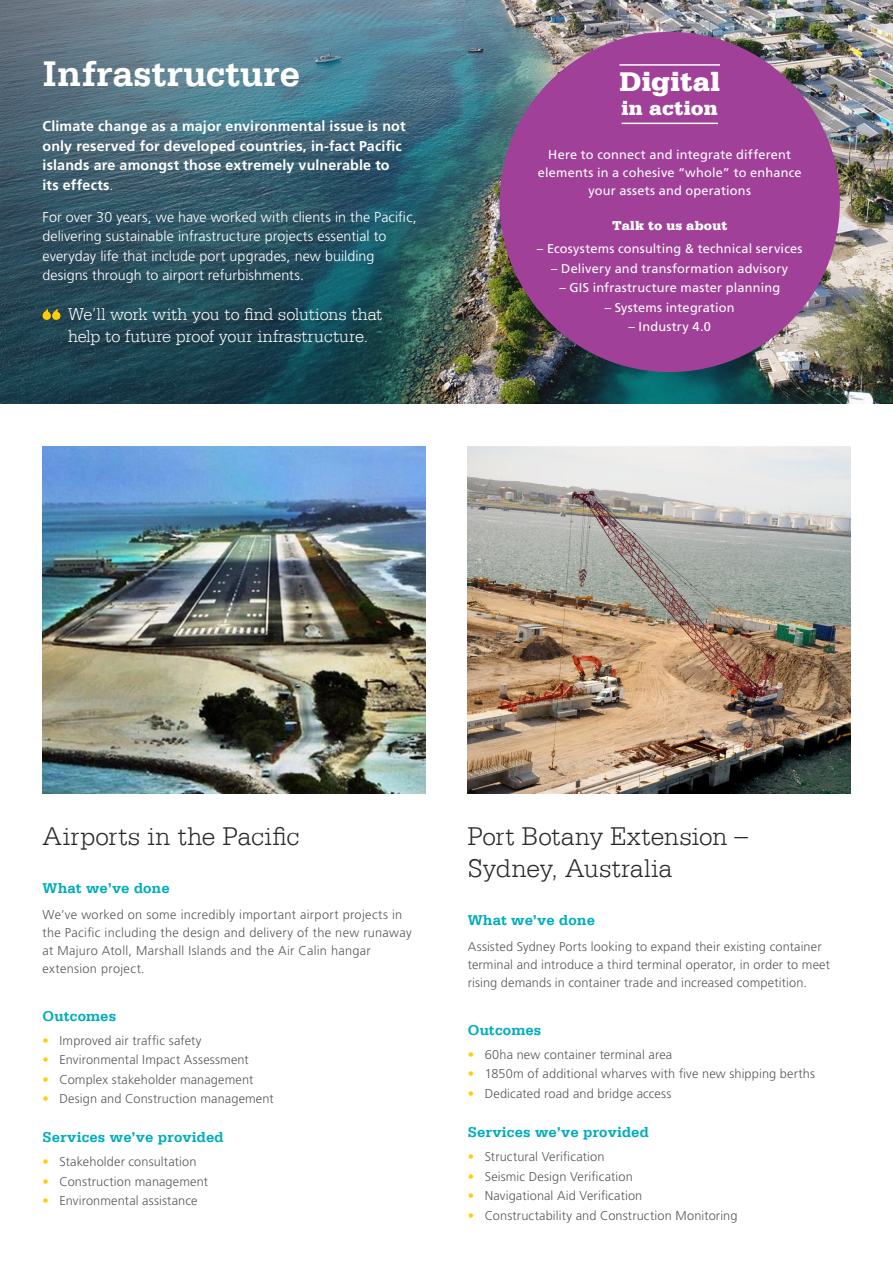
<style>
.page{position:relative;width:893px;height:1263px;background:#fff}
.page>*{position:absolute;margin:0;border:0;box-sizing:border-box;transform-origin:0 0}
.t1{font:700 37.5px "Serifa";color:#fff}
.t2{font:900 28.5px "Serifa";letter-spacing:.005em;color:#fff}
.t3{font:300 27px/32.4px "Serifa";letter-spacing:.005em;color:#292829}
.t4{font:900 21px "Serifa";letter-spacing:.01em;color:#fff}
.t5{font:300 18px/22.5px "Serifa";letter-spacing:-.005em;color:#fff}
.t6{font:700 15px "Serifa";letter-spacing:.005em;color:#00adbb}
.t7{font:300 14.25px/19.5px "Frutiger LT Pro";letter-spacing:.005em;color:#fff}
.t8{font:700 14.25px/19.5px "Frutiger LT Pro";letter-spacing:.015em;color:#fff}
.t9{font:900 13.5px "Serifa";letter-spacing:.015em;color:#fff}
.t10{font:300 12.75px/18px "Frutiger LT Pro";letter-spacing:.01em;color:#58595b}
.t11{font:12.75px/18px "Frutiger LT Pro";letter-spacing:.015em;color:#fff;text-align:center}
.s1{font-weight:300}
.s2{color:#ffce06}
</style>
<div class="page">
<img style="left:43px;top:446px;width:382px;height:347px">
<img style="left:468px;top:446px;width:382px;height:347px">
<img style="left:429px;top:0;width:464px;height:404px">
<svg style="left:0;top:0;width:429px;height:404px;background:#395f6e"></svg>
<svg style="left:42px;top:308px;width:19px;height:12px"></svg>
<div style="left:500px;top:32px;width:340px;height:340px;background:#a14098;border-radius:50%"></div>
<hr style="left:619px;top:64px;width:101px;height:2px;background:#fff">
<hr style="left:622px;top:123px;width:96px;height:1px;background:#fff">
<h1 class="t1" style="left:43px;top:52px;width:259px">Infrastructure</h1>
<p class="t8" style="left:43px;top:116px;width:365px">Climate change as a major environmental issue is not only reserved for developed countries, in-fact Pacific islands are amongst those extremely vulnerable to its effects<span class="s1">.</span></p>
<p class="t7" style="left:43px;top:207px;width:376px">For over 30 years, we have worked with clients in the Pacific, delivering sustainable infrastructure projects essential to everyday life that include port upgrades, new building designs through to airport refurbishments.</p>
<h3 class="t5" style="left:68px;top:303px;width:316px">We’ll work with you to find solutions that help to future proof your infrastructure.</h3>
<h2 class="t2" style="left:619px;top:65px;width:102px">Digital</h2>
<h3 class="t4" style="left:621px;top:96px;width:98px">in action</h3>
<p class="t11" style="left:538px;top:145px;width:265px">Here to connect and integrate different elements in a cohesive “whole” to enhance your assets and operations</p>
<p class="t9" style="left:612px;top:217px;width:117px">Talk to us about</p>
<p class="t11" style="left:537px;top:240px;width:267px">– Ecosystems consulting &amp; technical services</p>
<p class="t11" style="left:551px;top:260px;width:239px">– Delivery and transformation advisory</p>
<p class="t11" style="left:559px;top:279px;width:222px">– GIS infrastructure master planning</p>
<p class="t11" style="left:605px;top:299px;width:132px">– Systems integration</p>
<p class="t11" style="left:629px;top:318px;width:84px">– Industry 4.0</p>
<h3 class="t3" style="left:43px;top:820px;width:259px">Airports in the Pacific</h3>
<p class="t6" style="left:43px;top:879px;width:129px">What we’ve done</p>
<p class="t10" style="left:43px;top:906px;width:371px">We’ve worked on some incredibly important airport projects in the Pacific including the design and delivery of the new runaway at Majuro Atoll, Marshall Islands and the Air Calin hangar extension project.</p>
<p class="t6" style="left:43px;top:1007px;width:75px">Outcomes</p>
<p class="t10" style="left:43px;top:1031px;width:161px"><span class="s2">•</span> Improved air traffic safety</p>
<p class="t10" style="left:43px;top:1051px;width:208px"><span class="s2">•</span> Environmental Impact Assessment</p>
<p class="t10" style="left:43px;top:1070px;width:212px"><span class="s2">•</span> Complex stakeholder management</p>
<p class="t10" style="left:43px;top:1090px;width:233px"><span class="s2">•</span> Design and Construction management</p>
<p class="t6" style="left:43px;top:1128px;width:183px">Services we’ve provided</p>
<p class="t10" style="left:43px;top:1153px;width:155px"><span class="s2">•</span> Stakeholder consultation</p>
<p class="t10" style="left:43px;top:1172px;width:167px"><span class="s2">•</span> Construction management</p>
<p class="t10" style="left:43px;top:1192px;width:156px"><span class="s2">•</span> Environmental assistance</p>
<h3 class="t3" style="left:468px;top:820px;width:282px">Port Botany Extension –<br>Sydney, Australia</h3>
<p class="t6" style="left:468px;top:911px;width:129px">What we’ve done</p>
<p class="t10" style="left:468px;top:938px;width:364px">Assisted Sydney Ports looking to expand their existing container terminal and introduce a third terminal operator, in order to meet rising demands in container trade and increased competition.</p>
<p class="t6" style="left:468px;top:1021px;width:75px">Outcomes</p>
<p class="t10" style="left:468px;top:1046px;width:206px"><span class="s2">•</span> 60ha new container terminal area</p>
<p class="t10" style="left:468px;top:1065px;width:349px"><span class="s2">•</span> 1850m of additional wharves with five new shipping berths</p>
<p class="t10" style="left:468px;top:1085px;width:205px"><span class="s2">•</span> Dedicated road and bridge access</p>
<p class="t6" style="left:468px;top:1123px;width:183px">Services we’ve provided</p>
<p class="t10" style="left:468px;top:1148px;width:138px"><span class="s2">•</span> Structural Verification</p>
<p class="t10" style="left:468px;top:1167px;width:167px"><span class="s2">•</span> Seismic Design Verification</p>
<p class="t10" style="left:468px;top:1187px;width:176px"><span class="s2">•</span> Navigational Aid Verification</p>
<p class="t10" style="left:468px;top:1206px;width:271px"><span class="s2">•</span> Constructability and Construction Monitoring</p>
</div>
